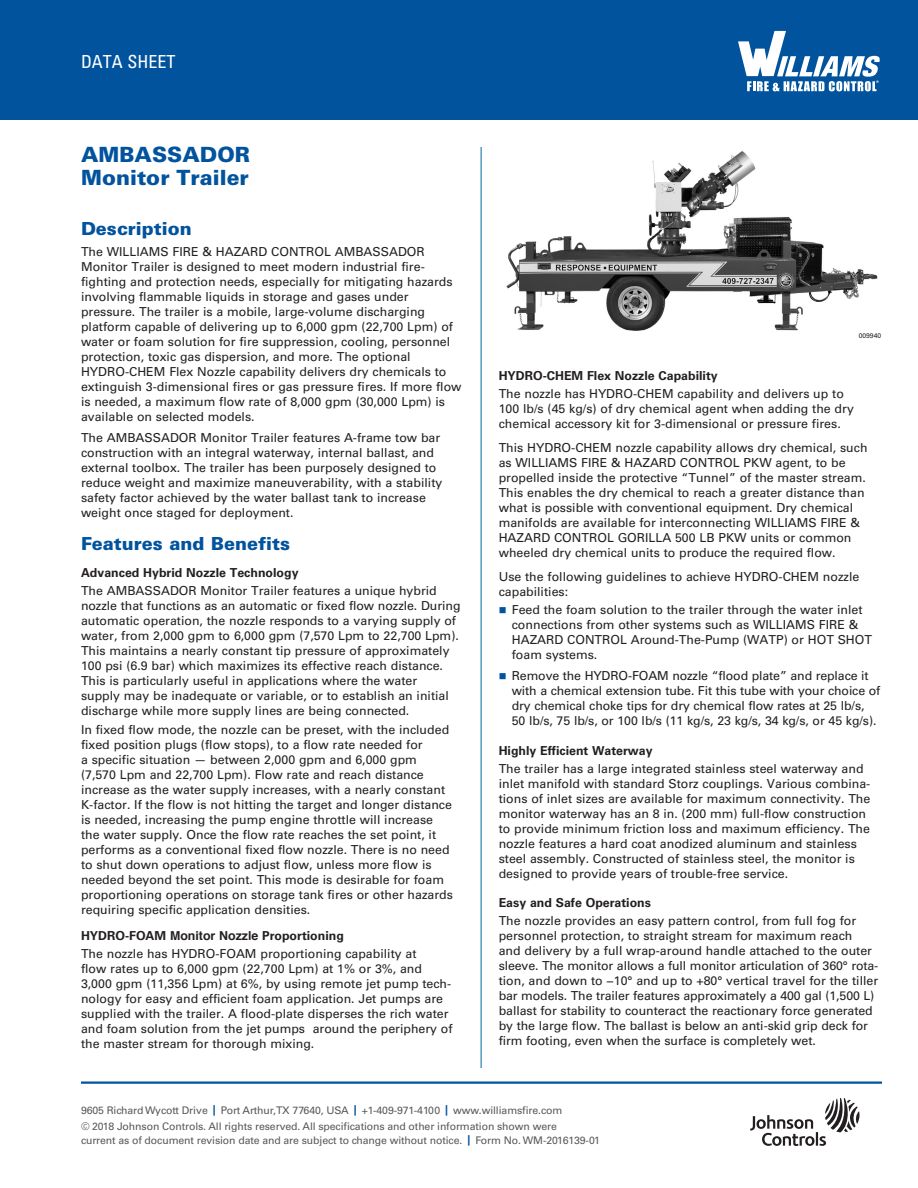
<style>
.page{position:relative;width:918px;height:1188px;background:#fff}
.page>*{position:absolute;margin:0;border:0;box-sizing:border-box;transform-origin:0 0}
._02_Data_Sheet_Heade{font:900 21px/22.5px "Univers LT Std";color:#01539e}
._03_12_pt_Blue_Heade{font:900 18px "Univers LT Std";color:#01539e}
.t1{font:condensed 18px "Univers LT Std";color:#fff}
._05_Text_1st_Graph{font:12.3px/15px "Univers LT Std";color:#231f20}
._06_Text_8_25{font:12.3px/15px "Univers LT Std";color:#231f20}
._08_Bullet_Text{font:12.3px/15px "Univers LT Std";letter-spacing:-.01em;color:#231f20}
._07_Bullet_Text_1st{font:12.3px/15px "Univers LT Std";color:#231f20}
._04_Bold_Subhead{font:700 12.3px "Univers LT Std";color:#231f20}
.t2{font:10.5px/16.4px "Univers LT Std";letter-spacing:-.01em;color:#57585a}
._15___of_Art_Drawing{font:6.75px "Univers LT Std";color:#231f20}
.s1{font-family:"Helvetica"}
.s2{color:#01539e}
.s3{font-weight:700;color:#01539e}
</style>
<div class="page">
<div style="left:0;top:0;width:918px;height:120px;background:#01539e"></div>
<hr style="left:481px;top:147px;width:1px;height:921px;background:#0068a9">
<hr style="left:81px;top:1082px;width:801px;height:2px;background:#01539e">
<svg style="left:750px;top:1098px;width:109px;height:48px"></svg>
<svg style="left:738px;top:31px;width:142px;height:60px"></svg>
<img style="left:506px;top:151px;width:372px;height:180px">
<h2 class="t1" style="left:81px;top:50px;width:96px">DATA SHEET</h2>
<p class="_02_Data_Sheet_Heade" style="left:81px;top:143px;width:171px">AMBASSADOR<br>Monitor Trailer</p>
<p class="_03_12_pt_Blue_Heade" style="left:81px;top:217px;width:112px">Description</p>
<p class="_05_Text_1st_Graph" style="left:81px;top:244px;width:382px">The WILLIAMS FIRE &amp; HAZARD CONTROL AMBASSADOR Monitor Trailer is designed to meet modern industrial fire&shy;fighting and protection needs, especially for mitigating hazards involving flammable liquids in storage and gases under pressure. The trailer is a mobile, large-volume discharging platform capable of delivering up to 6,000 gpm (22,700 Lpm) of water or foam solution for fire suppression, cooling, personnel protection, toxic gas dispersion, and more. The optional HYDRO-CHEM Flex Nozzle capability delivers dry chemicals to extinguish 3-dimensional fires or gas pressure fires. If more flow is needed, a maximum flow rate of 8,000 gpm (30,000 Lpm) is available on selected models.</p>
<p class="_06_Text_8_25" style="left:81px;top:430px;width:363px">The AMBASSADOR Monitor Trailer features A-frame tow bar construction with an integral waterway, internal ballast, and external toolbox. The trailer has been purposely designed to reduce weight and maximize maneuverability, with a stability safety factor achieved by the water ballast tank to increase weight once staged for deployment.</p>
<p class="_03_12_pt_Blue_Heade" style="left:81px;top:532px;width:211px">Features and Benefits</p>
<p class="_04_Bold_Subhead" style="left:81px;top:565px;width:219px">Advanced Hybrid Nozzle Technology</p>
<p class="_05_Text_1st_Graph" style="left:81px;top:583px;width:381px">The AMBASSADOR Monitor Trailer features a unique hybrid nozzle that functions as an automatic or fixed flow nozzle. During automatic operation, the nozzle responds to a varying supply of water, from 2,000 gpm to 6,000 gpm (7,570 Lpm to 22,700 Lpm).<br>This maintains a nearly constant tip pressure of approximately 100 psi (6.9 bar) which maximizes its effective reach distance.<br>This is particularly useful in applications where the water<br>supply may be inadequate or variable, or to establish an initial discharge while more supply lines are being connected.</p>
<p class="_06_Text_8_25" style="left:81px;top:722px;width:373px">In fixed flow mode, the nozzle can be preset, with the included fixed position plugs (flow stops), to a flow rate needed for<br>a specific situation — between 2,000 gpm and 6,000 gpm (7,570 Lpm and 22,700 Lpm). Flow rate and reach distance increase as the water supply increases, with a nearly constant K-factor. If the flow is not hitting the target and longer distance is needed, increasing the pump engine throttle will increase the water supply. Once the flow rate reaches the set point, it performs as a conventional fixed flow nozzle. There is no need to shut down operations to adjust flow, unless more flow is needed beyond the set point. This mode is desirable for foam proportioning operations on storage tank fires or other hazards requiring specific application densities.</p>
<p class="_04_Bold_Subhead" style="left:81px;top:928px;width:264px">HYDRO-FOAM <span class="s1">Monitor Nozzle</span> Proportioning</p>
<p class="_05_Text_1st_Graph" style="left:81px;top:946px;width:373px">The nozzle has HYDRO-FOAM proportioning capability at<br>flow rates up to 6,000 gpm (22,700 Lpm) at 1% or 3%, and 3,000 gpm (11,356 Lpm) at 6%, by using remote jet pump tech&shy;nology for easy and efficient foam application. Jet pumps are supplied with the trailer. A flood-plate disperses the rich water and foam solution from the jet pumps around the periphery of the master stream for thorough mixing.</p>
<p class="_15___of_Art_Drawing" style="left:859px;top:332px;width:24px">009940</p>
<p class="_04_Bold_Subhead" style="left:499px;top:369px;width:221px">HYDRO-CHEM Flex Nozzle Capability</p>
<p class="_05_Text_1st_Graph" style="left:499px;top:387px;width:357px">The nozzle has HYDRO-CHEM capability and delivers up to<br>100 lb/s (45 kg/s) of dry chemical agent when adding the dry chemical accessory kit for 3-dimensional or pressure fires.</p>
<p class="_06_Text_8_25" style="left:499px;top:441px;width:370px">This HYDRO-CHEM nozzle capability allows dry chemical, such as WILLIAMS FIRE &amp; HAZARD CONTROL PKW agent, to be propelled inside the protective “Tunnel” of the master stream.<br>This enables the dry chemical to reach a greater distance than what is possible with conventional equipment. Dry chemical manifolds are available for interconnecting WILLIAMS FIRE &amp; HAZARD CONTROL GORILLA 500 LB PKW units or common wheeled dry chemical units to produce the required flow.</p>
<p class="_06_Text_8_25" style="left:499px;top:570px;width:362px">Use the following guidelines to achieve HYDRO-CHEM nozzle capabilities:</p>
<p class="_07_Bullet_Text_1st" style="left:512px;top:603px;width:362px;text-indent:-13px"><span class="s2">■</span> Feed the foam solution to the trailer through the water inlet connections from other systems such as WILLIAMS FIRE &amp; HAZARD CONTROL Around-The-Pump (WATP) or HOT SHOT foam systems.</p>
<p class="_08_Bullet_Text" style="left:512px;top:669px;width:370px;text-indent:-13px"><span class="s2">■</span> Remove the HYDRO-FOAM nozzle “flood plate” and replace it with a chemical extension tube. Fit this tube with your choice of dry chemical choke tips for dry chemical flow rates at 25 lb/s, 50 lb/s, 75 lb/s, or 100 lb/s (11 kg/s, 23 kg/s, 34 kg/s, or 45 kg/s).</p>
<p class="_04_Bold_Subhead" style="left:499px;top:744px;width:156px">Highly Efficient Waterway</p>
<p class="_05_Text_1st_Graph" style="left:499px;top:762px;width:373px">The trailer has a large integrated stainless steel waterway and inlet manifold with standard Storz couplings. Various combina&shy;tions of inlet sizes are available for maximum connectivity. The monitor waterway has an 8 in. (200 mm) full-flow construction to provide minimum friction loss and maximum efficiency. The nozzle features a hard coat anodized aluminum and stainless steel assembly. Constructed of stainless steel, the monitor is designed to provide years of trouble-free service.</p>
<p class="_04_Bold_Subhead" style="left:499px;top:895px;width:154px">Easy and Safe Operations</p>
<p class="_05_Text_1st_Graph" style="left:499px;top:913px;width:381px">The nozzle provides an easy pattern control, from full fog for personnel protection, to straight stream for maximum reach<br>and delivery by a full wrap-around handle attached to the outer sleeve. The monitor allows a full monitor articulation of 360° rota&shy;tion, and down to −10° and up to +80° vertical travel for the tiller bar models. The trailer features approximately a 400 gal (1,500 L) ballast for stability to counteract the reactionary force generated by the large flow. The ballast is below an anti-skid grip deck for firm footing, even when the surface is completely wet.</p>
<p class="t2" style="left:81px;top:1102px;width:483px">9605 Richard Wycott Drive <span class="s3">|</span> Port Arthur,TX 77640, USA <span class="s3">|</span> +1-409-971-4100 <span class="s3">|</span> www.williamsfire.com © 2018 Johnson Controls. All rights reserved. All specifications and other information shown were</p>
<p class="t2" style="left:81px;top:1132px;width:521px">current as of document revision date and are subject to change without notice. <span class="s3">|</span> Form No. WM-2016139-01</p>
</div>
